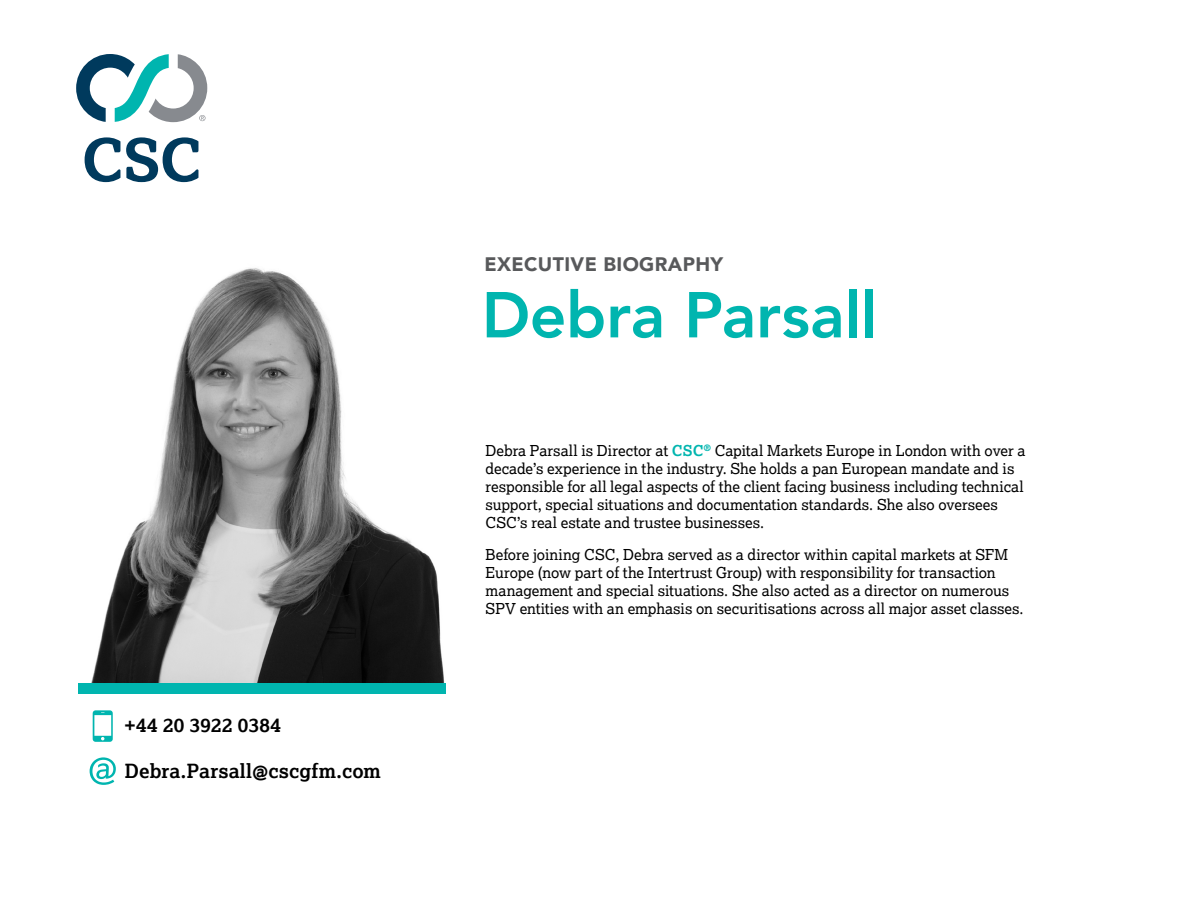
<style>
.page{position:relative;width:1188px;height:918px;background:#fff}
.page>*{position:absolute;margin:0;border:0;box-sizing:border-box;transform-origin:0 0}
.t1{font:800 64.05px "Avenir";letter-spacing:-.005em;color:#00b5af}
.t2{font:700 19.5px "Lexia";letter-spacing:.01em;color:#000}
.t3{font:900 19.5px "Avenir";letter-spacing:.02em;color:#58595b}
.t4{font:15px/18px "Lexia";color:#000}
.s1{font-weight:700;color:#00b5af}
</style>
<div class="page">
<svg style="left:90px;top:757px;width:26px;height:28px"></svg>
<svg style="left:93px;top:710px;width:20px;height:32px"></svg>
<div style="left:78px;top:682px;width:368px;height:11px;background:#00b5af"></div>
<img style="left:91px;top:268px;width:354px;height:414px">
<svg style="left:85px;top:137px;width:113px;height:45px"></svg>
<svg style="left:76px;top:54px;width:131px;height:68px"></svg>
<h2 class="t2" style="left:125px;top:713px;width:158px">+44 20 3922 0384</h2>
<h2 class="t2" style="left:125px;top:758px;width:258px">Debra.Parsall@cscgfm.com</h2>
<h2 class="t3" style="left:484px;top:248px;width:240px">EXECUTIVE BIOGRAPHY</h2>
<h1 class="t1" style="left:482px;top:265px;width:397px">Debra Parsall</h1>
<p class="t4" style="left:486px;top:441px;width:541px">Debra Parsall is Director at <span class="s1">CSC</span><sup>®</sup> Capital Markets Europe in London with over a decade’s experience in the industry. She holds a pan European mandate and is responsible for all legal aspects of the client facing business including technical support, special situations and documentation standards. She also oversees CSC’s real estate and trustee businesses.</p>
<p class="t4" style="left:486px;top:545px;width:540px">Before joining CSC, Debra served as a director within capital markets at SFM Europe (now part of the Intertrust Group) with responsibility for transaction management and special situations. She also acted as a director on numerous SPV entities with an emphasis on securitisations across all major asset classes.</p>
</div>
